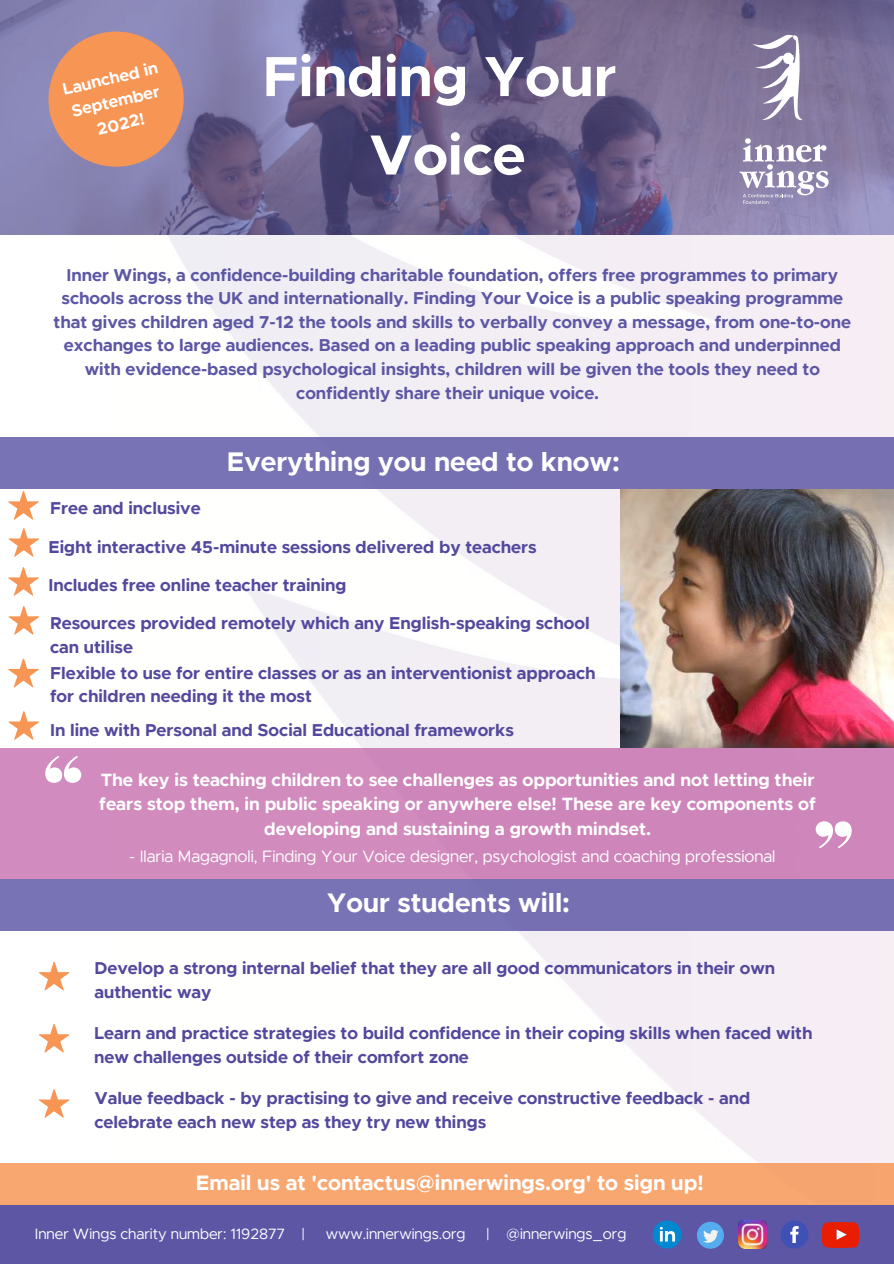
<style>
.page{position:relative;width:894px;height:1264px;background:#fff}
.page>*{position:absolute;margin:0;border:0;box-sizing:border-box;transform-origin:0 0}
.t1{font:700 56.7px/78.4px "Metropolis";color:#fff;text-align:center}
.t2{font:700 27px "Metropolis";color:#fff}
.t3{font:700 21px "Metropolis";color:#fff}
.t4{font:700 17.85px/24.8px "Metropolis";color:#fff;text-align:center}
.t5{font:700 17.25px/23.7px "Metropolis";color:#53489d}
.t6{font:700 17.25px/23.7px "Metropolis";color:#5c56a5;text-align:center}
.t7{font:700 16.8px/23.2px "Metropolis";color:#fff;text-align:center}
.t8{font:16.5px "Metropolis";color:#fff}
.t9{font:15px "Metropolis";color:#fff}
</style>
<div class="page">
<img style="left:112px;top:235px;width:781px;height:928px">
<div style="left:0;top:878px;width:893px;height:52px;background:#7873b4"></div>
<div style="left:0;top:1205px;width:893px;height:58px;background:#5c56a5"></div>
<svg style="left:780px;top:1220px;width:28px;height:28px"></svg>
<div style="left:696px;top:1221px;width:27px;height:27px;background:#55acee;border-radius:50%"></div>
<svg style="left:703px;top:1230px;width:15px;height:12px"></svg>
<img style="left:738px;top:1220px;width:28px;height:28px">
<svg style="left:652px;top:1220px;width:29px;height:28px"></svg>
<svg style="left:8px;top:491px;width:31px;height:28px"></svg>
<svg style="left:9px;top:528px;width:30px;height:29px"></svg>
<svg style="left:8px;top:567px;width:31px;height:28px"></svg>
<svg style="left:9px;top:606px;width:30px;height:28px"></svg>
<svg style="left:821px;top:1222px;width:37px;height:25px"></svg>
<svg style="left:0;top:0;width:893px;height:235px;background:#726994"></svg>
<svg style="left:39px;top:962px;width:30px;height:28px"></svg>
<svg style="left:39px;top:1024px;width:30px;height:28px"></svg>
<svg style="left:39px;top:1089px;width:30px;height:28px"></svg>
<div style="left:0;top:1163px;width:893px;height:42px;background:#f8a771"></div>
<div style="left:0;top:748px;width:893px;height:130px;background:#cf86ba"></div>
<svg style="left:45px;top:756px;width:36px;height:26px"></svg>
<svg style="left:815px;top:821px;width:36px;height:27px"></svg>
<div style="left:0;top:437px;width:893px;height:52px;background:#7670b2"></div>
<svg style="left:751px;top:35px;width:51px;height:85px"></svg>
<svg style="left:739px;top:138px;width:89px;height:66px"></svg>
<img style="left:620px;top:489px;width:273px;height:258px">
<svg style="left:8px;top:658px;width:31px;height:29px"></svg>
<svg style="left:9px;top:711px;width:30px;height:28px"></svg>
<div style="left:48px;top:32px;width:136px;height:135px;background:#f79554;border-radius:50%"></div>
<p class="t7" style="left:60px;top:79px;width:99px;rotate:-13deg">Launched in<br>September<br>2022!</p>
<h1 class="t1" style="left:262px;top:40px;width:355px">Finding Your<br>Voice</h1>
<p class="t6" style="left:54px;top:263px;width:798px">Inner Wings, a confidence-building charitable foundation, offers free programmes to primary schools across the UK and internationally. Finding Your Voice is a public speaking programme that gives children aged 7-12 the tools and skills to verbally convey a message, from one-to-one exchanges to large audiences. Based on a leading public speaking approach and underpinned with evidence-based psychological insights, children will be given the tools they need to confidently share their unique voice.</p>
<h2 class="t2" style="left:226px;top:449px;width:394px">Everything you need to know:</h2>
<p class="t5" style="left:50px;top:497px;width:152px">Free and inclusive</p>
<p class="t5" style="left:48px;top:535px;width:489px">Eight interactive 45-minute sessions delivered by teachers</p>
<p class="t5" style="left:48px;top:573px;width:299px">Includes free online teacher training</p>
<p class="t5" style="left:50px;top:612px;width:541px">Resources provided remotely which any English-speaking school can utilise</p>
<p class="t5" style="left:50px;top:661px;width:547px">Flexible to use for entire classes or as an interventionist approach for children needing it the most</p>
<p class="t5" style="left:50px;top:719px;width:465px">In line with Personal and Social Educational frameworks</p>
<p class="t4" style="left:99px;top:768px;width:718px">The key is teaching children to see challenges as opportunities and not letting their fears stop them, in public speaking or anywhere else! These are key components of developing and sustaining a growth mindset.</p>
<p class="t8" style="left:129px;top:848px;width:647px">- Ilaria Magagnoli, Finding Your Voice designer, psychologist and coaching professional</p>
<h2 class="t2" style="left:327px;top:890px;width:245px">Your students will:</h2>
<p class="t5" style="left:95px;top:957px;width:682px">Develop a strong internal belief that they are all good communicators in their own authentic way</p>
<p class="t5" style="left:94px;top:1022px;width:719px">Learn and practice strategies to build confidence in their coping skills when faced with new challenges outside of their comfort zone</p>
<p class="t5" style="left:94px;top:1087px;width:657px">Value feedback - by practising to give and receive constructive feedback - and celebrate each new step as they try new things</p>
<p class="t3" style="left:196px;top:1173px;width:509px">Email us at 'contactus@innerwings.org' to sign up!</p>
<p class="t9" style="left:35px;top:1227px;width:272px">Inner Wings charity number: 1192877 |</p>
<p class="t9" style="left:325px;top:1227px;width:141px">www.innerwings.org</p>
<p class="t9" style="left:486px;top:1227px;width:142px">| @innerwings_org</p>
</div>
